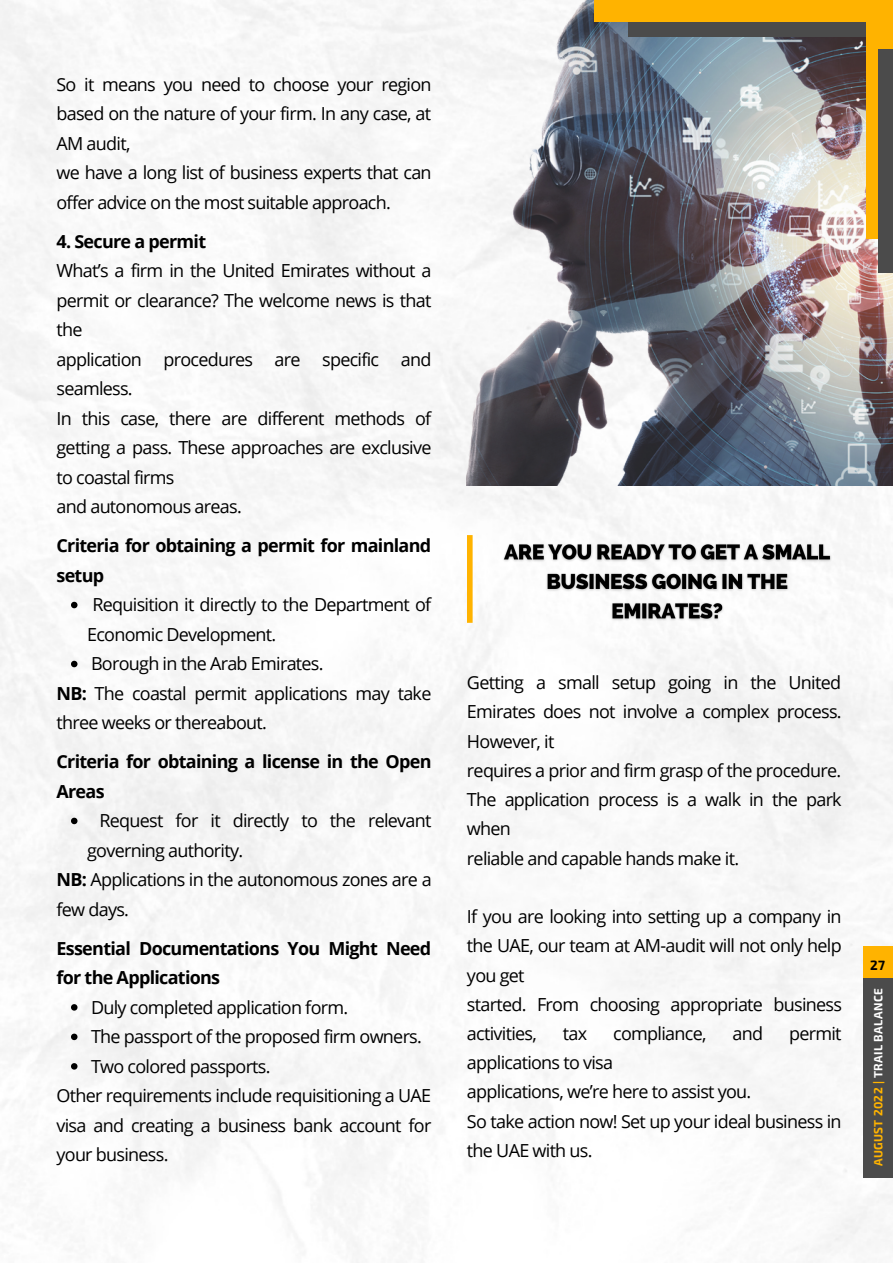
<style>
.page{position:relative;width:893px;height:1264px;background:#fff}
.page>*{position:absolute;margin:0;border:0;box-sizing:border-box;transform-origin:0 0}
.t1{font:18px/29.4px "Open Sans";letter-spacing:-.04em;color:#000}
.t2{font:700 18px/29.4px "Open Sans";letter-spacing:-.04em;color:#000}
.t3{font:700 13.2px "Exo 2";color:#000}
.t4{font:700 11.7px "Exo 2";letter-spacing:.03em;color:#fff}
.s1{font-weight:700}
.s2{color:#ffb300}
</style>
<div class="page">
<img style="left:0;top:0;width:892px;height:1262px">
<div style="left:863px;top:976px;width:29px;height:201px;background:#4b4b4b"></div>
<div style="left:863px;top:946px;width:29px;height:31px;background:#ffb300"></div>
<img style="left:467px;top:0;width:425px;height:486px">
<div style="left:628px;top:0;width:264px;height:37px;background:#4b4b4b"></div>
<div style="left:594px;top:0;width:298px;height:22px;background:#ffb300"></div>
<div style="left:866px;top:0;width:26px;height:238px;background:#ffb300"></div>
<div style="left:878px;top:49px;width:14px;height:224px;background:#4b4b4b"></div>
<div style="left:467px;top:535px;width:5px;height:88px;background:#ffb300"></div>
<svg style="left:71px;top:601px;width:6px;height:7px"></svg>
<svg style="left:71px;top:660px;width:6px;height:7px"></svg>
<svg style="left:71px;top:817px;width:6px;height:7px"></svg>
<svg style="left:71px;top:1004px;width:6px;height:6px"></svg>
<svg style="left:71px;top:1033px;width:6px;height:7px"></svg>
<svg style="left:71px;top:1063px;width:6px;height:6px"></svg>
<img style="left:499px;top:534px;width:335px;height:94px">
<p class="t1" style="left:56px;top:69px;width:376px">So it means you need to choose your region based on the nature of your firm. In any case, at AM audit,<br>we have a long list of business experts that can offer advice on the most suitable approach.</p>
<p class="t2" style="left:56px;top:226px;width:151px">4. Secure a permit</p>
<p class="t1" style="left:56px;top:256px;width:376px">What’s a firm in the United Emirates without a permit or clearance? The welcome news is that the<br>application procedures are specific and seamless.<br>In this case, there are different methods of getting a pass. These approaches are exclusive to coastal firms<br>and autonomous areas.</p>
<p class="t2" style="left:56px;top:530px;width:376px">Criteria for obtaining a permit for mainland setup</p>
<p class="t1" style="left:87px;top:589px;width:345px;text-indent:5px">Requisition it directly to the Department of<br>Economic Development.<br>Borough in the Arab Emirates.</p>
<p class="t1" style="left:56px;top:678px;width:376px"><span class="s1">NB:</span> The coastal permit applications may take three weeks or thereabout.</p>
<p class="t2" style="left:56px;top:746px;width:376px">Criteria for obtaining a license in the Open<br>Areas</p>
<p class="t1" style="left:87px;top:805px;width:346px;text-indent:12px">Request for it directly to the relevant governing authority.</p>
<p class="t1" style="left:56px;top:864px;width:376px"><span class="s1">NB:</span> Applications in the autonomous zones are a few days.</p>
<p class="t2" style="left:56px;top:933px;width:376px">Essential Documentations You Might Need for the Applications</p>
<p class="t1" style="left:91px;top:991px;width:332px">Duly completed application form.<br>The passport of the proposed firm owners.<br>Two colored passports.</p>
<p class="t1" style="left:56px;top:1080px;width:376px;text-align:justify">Other requirements include requisitioning a UAE visa and creating a business bank account for your business.</p>
<p class="t1" style="left:467px;top:667px;width:376px">Getting a small setup going in the United<br>Emirates does not involve a complex process.<br>However, it<br>requires a prior and firm grasp of the procedure.<br>The application process is a walk in the park when<br>reliable and capable hands make it.</p>
<p class="t1" style="left:467px;top:901px;width:376px">If you are looking into setting up a company in the UAE, our team at AM-audit will not only help you get<br>started. From choosing appropriate business activities,</p>
<p class="t1" style="left:563px;top:1018px;width:26px">tax</p>
<p class="t1" style="left:613px;top:1018px;width:95px">compliance,</p>
<p class="t1" style="left:732px;top:1018px;width:32px">and</p>
<p class="t1" style="left:789px;top:1018px;width:54px">permit</p>
<p class="t1" style="left:467px;top:1047px;width:376px">applications to visa<br>applications, we’re here to assist you.<br>So take action now! Set up your ideal business in the UAE with us.</p>
<p class="t3" style="left:869px;top:956px;width:16px">27</p>
<p class="t4" style="left:870px;top:1166px;width:179px;rotate:-90deg"><span class="s2">AUGUST 2022 |</span> TRAIL BALANCE</p>
</div>
